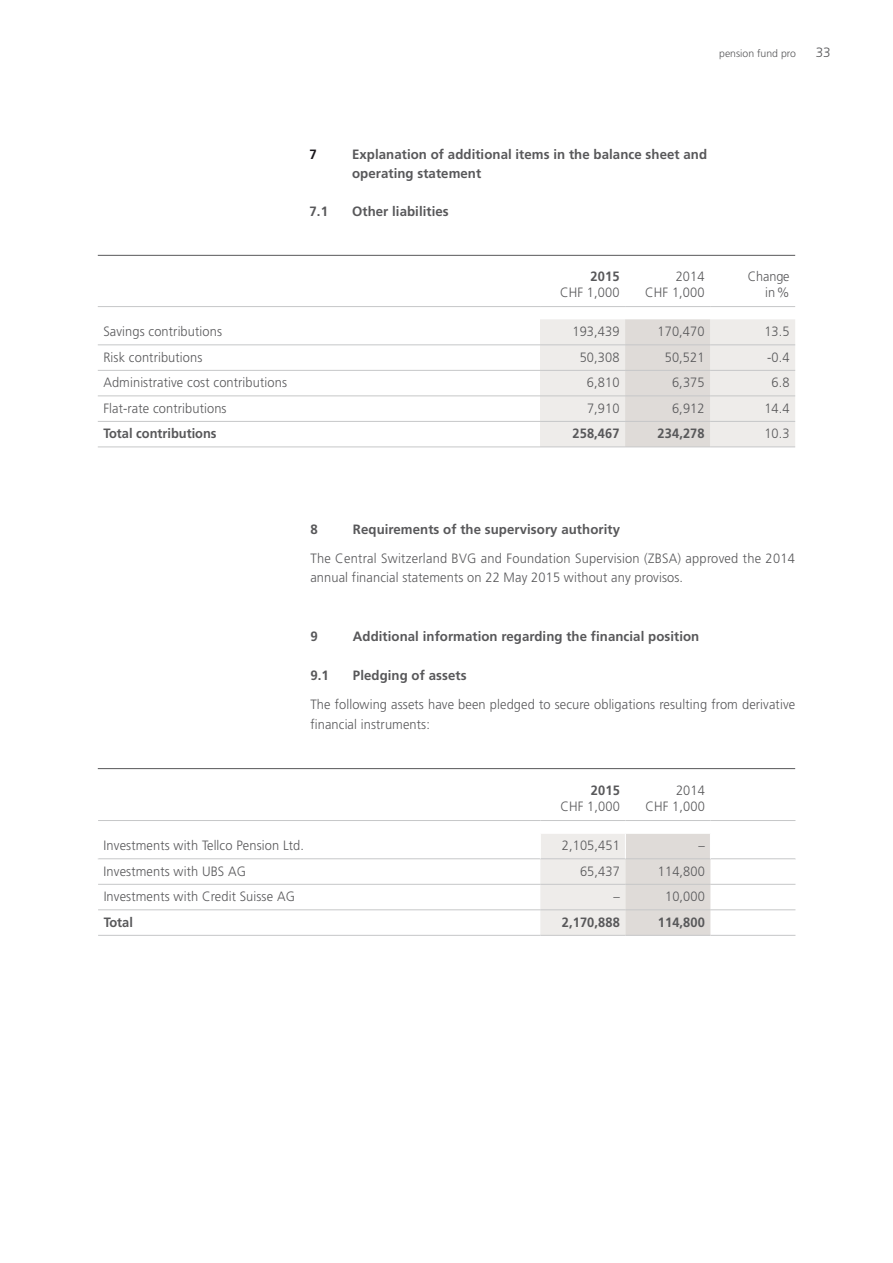
<style>
.page{position:relative;width:893px;height:1263px;background:#fff}
.page>*{position:absolute;margin:0;border:0;box-sizing:border-box;transform-origin:0 0}
.t1{font:300 13.5px/19.5px "Frutiger LT";letter-spacing:.01em;color:#58585a;scale:.95 1}
.t2{font:700 13.5px/19.5px "Frutiger LT";letter-spacing:.005em;color:#58585a}
.t3{font:700 13.5px "Frutiger LT";letter-spacing:.005em;color:#58585a;scale:.95 1}
.t4{font:300 13.5px/16.5px "Frutiger LT";letter-spacing:-.01em;color:#58585a;text-align:right;scale:.94 1}
.t5{font:300 13.5px "Frutiger LT";letter-spacing:.01em;color:#58585a}
.t6{font:700 13.5px "Frutiger LT";color:#1a171c}
.t7{font:300 10.5px "Frutiger LT";color:#58585a}
</style>
<div class="page">
<svg style="left:540px;top:319px;width:255px;height:128px;background:#e8e5e3"></svg>
<hr style="left:98px;top:306px;width:442px;height:1px;background:#c6c7c8">
<hr style="left:540px;top:306px;width:85px;height:1px;background:#c6c7c8">
<hr style="left:625px;top:306px;width:85px;height:1px;background:#c6c7c8">
<hr style="left:710px;top:306px;width:85px;height:1px;background:#c6c7c8">
<hr style="left:98px;top:345px;width:442px;height:1px;background:#c6c7c8">
<hr style="left:540px;top:345px;width:85px;height:1px;background:#c6c7c8">
<hr style="left:625px;top:345px;width:85px;height:1px;background:#c6c7c8">
<hr style="left:710px;top:345px;width:85px;height:1px;background:#c6c7c8">
<hr style="left:98px;top:370px;width:442px;height:1px;background:#c6c7c8">
<hr style="left:540px;top:370px;width:85px;height:1px;background:#c6c7c8">
<hr style="left:625px;top:370px;width:85px;height:1px;background:#c6c7c8">
<hr style="left:710px;top:370px;width:85px;height:1px;background:#c6c7c8">
<hr style="left:98px;top:396px;width:442px;height:1px;background:#c6c7c8">
<hr style="left:540px;top:396px;width:85px;height:1px;background:#c6c7c8">
<hr style="left:625px;top:396px;width:85px;height:1px;background:#c6c7c8">
<hr style="left:710px;top:396px;width:85px;height:1px;background:#c6c7c8">
<hr style="left:98px;top:421px;width:442px;height:1px;background:#c6c7c8">
<hr style="left:98px;top:447px;width:442px;height:1px;background:#c6c7c8">
<hr style="left:540px;top:421px;width:85px;height:1px;background:#c6c7c8">
<hr style="left:625px;top:421px;width:85px;height:1px;background:#c6c7c8">
<hr style="left:540px;top:447px;width:85px;height:1px;background:#c6c7c8">
<hr style="left:625px;top:447px;width:85px;height:1px;background:#c6c7c8">
<hr style="left:710px;top:421px;width:85px;height:1px;background:#c6c7c8">
<hr style="left:710px;top:447px;width:85px;height:1px;background:#c6c7c8">
<hr style="left:98px;top:255px;width:697px;height:1px;background:#58585a">
<hr style="left:98px;top:820px;width:442px;height:1px;background:#c6c7c8">
<hr style="left:540px;top:820px;width:85px;height:1px;background:#c6c7c8">
<hr style="left:625px;top:820px;width:85px;height:1px;background:#c6c7c8">
<hr style="left:710px;top:820px;width:85px;height:1px;background:#c6c7c8">
<hr style="left:98px;top:858px;width:442px;height:1px;background:#c6c7c8">
<hr style="left:710px;top:858px;width:86px;height:1px;background:#c6c7c8">
<hr style="left:98px;top:884px;width:442px;height:1px;background:#c6c7c8">
<hr style="left:710px;top:884px;width:85px;height:1px;background:#c6c7c8">
<hr style="left:98px;top:909px;width:442px;height:1px;background:#c6c7c8">
<hr style="left:98px;top:935px;width:442px;height:1px;background:#c6c7c8">
<hr style="left:540px;top:935px;width:85px;height:1px;background:#c6c7c8">
<hr style="left:625px;top:935px;width:85px;height:1px;background:#c6c7c8">
<hr style="left:710px;top:909px;width:85px;height:1px;background:#c6c7c8">
<hr style="left:710px;top:935px;width:85px;height:1px;background:#c6c7c8">
<svg style="left:540px;top:834px;width:171px;height:101px;background:#e5e2e0"></svg>
<hr style="left:98px;top:768px;width:697px;height:1px;background:#58585a">
<p class="t7" style="left:719px;top:48px;width:78px">pension fund pro</p>
<p class="t5" style="left:816px;top:45px;width:16px">33</p>
<p class="t6" style="left:310px;top:146px;width:9px">7</p>
<p class="t2" style="left:352px;top:145px;width:357px">Explanation of additional items in the balance sheet and operating statement</p>
<p class="t2" style="left:310px;top:202px;width:20px">7.1</p>
<p class="t2" style="left:352px;top:202px;width:98px">Other liabilities</p>
<p class="t3" style="left:591px;top:268px;width:32px">2015</p>
<p class="t1" style="left:560px;top:283px;width:64px">CHF 1,000</p>
<p class="t1" style="left:645px;top:268px;width:64px;line-height:16.5px;text-align:right">2014<br>CHF 1,000</p>
<p class="t4" style="left:748px;top:268px;width:46px">Change in%</p>
<p class="t1" style="left:103px;top:322px;width:126px">Savings contributions</p>
<p class="t1" style="left:572px;top:322px;width:51px">193,439</p>
<p class="t1" style="left:657px;top:322px;width:51px">170,470</p>
<p class="t1" style="left:764px;top:322px;width:28px">13.5</p>
<p class="t1" style="left:103px;top:347px;width:106px">Risk contributions</p>
<p class="t1" style="left:580px;top:347px;width:43px">50,308</p>
<p class="t1" style="left:665px;top:347px;width:43px">50,521</p>
<p class="t1" style="left:767px;top:347px;width:25px">-0.4</p>
<p class="t1" style="left:103px;top:373px;width:195px">Administrative cost contributions</p>
<p class="t1" style="left:587px;top:373px;width:36px">6,810</p>
<p class="t1" style="left:672px;top:373px;width:36px">6,375</p>
<p class="t1" style="left:772px;top:373px;width:21px">6.8</p>
<p class="t1" style="left:103px;top:398px;width:131px">Flat-rate contributions</p>
<p class="t1" style="left:587px;top:398px;width:36px">7,910</p>
<p class="t1" style="left:672px;top:398px;width:36px">6,912</p>
<p class="t1" style="left:764px;top:398px;width:28px">14.4</p>
<p class="t3" style="left:103px;top:425px;width:121px">Total contributions</p>
<p class="t3" style="left:572px;top:425px;width:51px">258,467</p>
<p class="t3" style="left:657px;top:425px;width:51px">234,278</p>
<p class="t1" style="left:764px;top:424px;width:28px">10.3</p>
<p class="t2" style="left:310px;top:519px;width:9px">8</p>
<p class="t2" style="left:353px;top:519px;width:269px">Requirements of the supervisory authority</p>
<p class="t1" style="left:310px;top:549px;width:511px">The Central Switzerland BVG and Foundation Supervision (ZBSA) approved the 2014 annual financial statements on 22 May 2015 without any provisos.</p>
<p class="t2" style="left:310px;top:626px;width:9px">9</p>
<p class="t2" style="left:353px;top:626px;width:348px">Additional information regarding the financial position</p>
<p class="t2" style="left:310px;top:665px;width:20px">9.1</p>
<p class="t2" style="left:353px;top:665px;width:115px">Pledging of assets</p>
<p class="t1" style="left:310px;top:695px;width:512px">The following assets have been pledged to secure obligations resulting from derivative financial instruments:</p>
<p class="t3" style="left:591px;top:782px;width:32px">2015</p>
<p class="t1" style="left:560px;top:797px;width:64px">CHF 1,000</p>
<p class="t1" style="left:645px;top:782px;width:64px;line-height:16.5px;text-align:right">2014<br>CHF 1,000</p>
<p class="t1" style="left:104px;top:836px;width:212px">Investments with Tellco Pension Ltd.</p>
<p class="t1" style="left:562px;top:836px;width:63px">2,105,451</p>
<p class="t1" style="left:698px;top:836px;width:8px">–</p>
<p class="t1" style="left:104px;top:861px;width:151px">Investments with UBS AG</p>
<p class="t1" style="left:580px;top:861px;width:43px">65,437</p>
<p class="t1" style="left:658px;top:861px;width:51px">114,800</p>
<p class="t1" style="left:104px;top:887px;width:203px">Investments with Credit Suisse AG</p>
<p class="t1" style="left:613px;top:887px;width:8px">–</p>
<p class="t1" style="left:665px;top:887px;width:43px">10,000</p>
<p class="t3" style="left:104px;top:914px;width:32px">Total</p>
<p class="t3" style="left:562px;top:914px;width:63px">2,170,888</p>
<p class="t3" style="left:658px;top:914px;width:51px">114,800</p>
</div>
